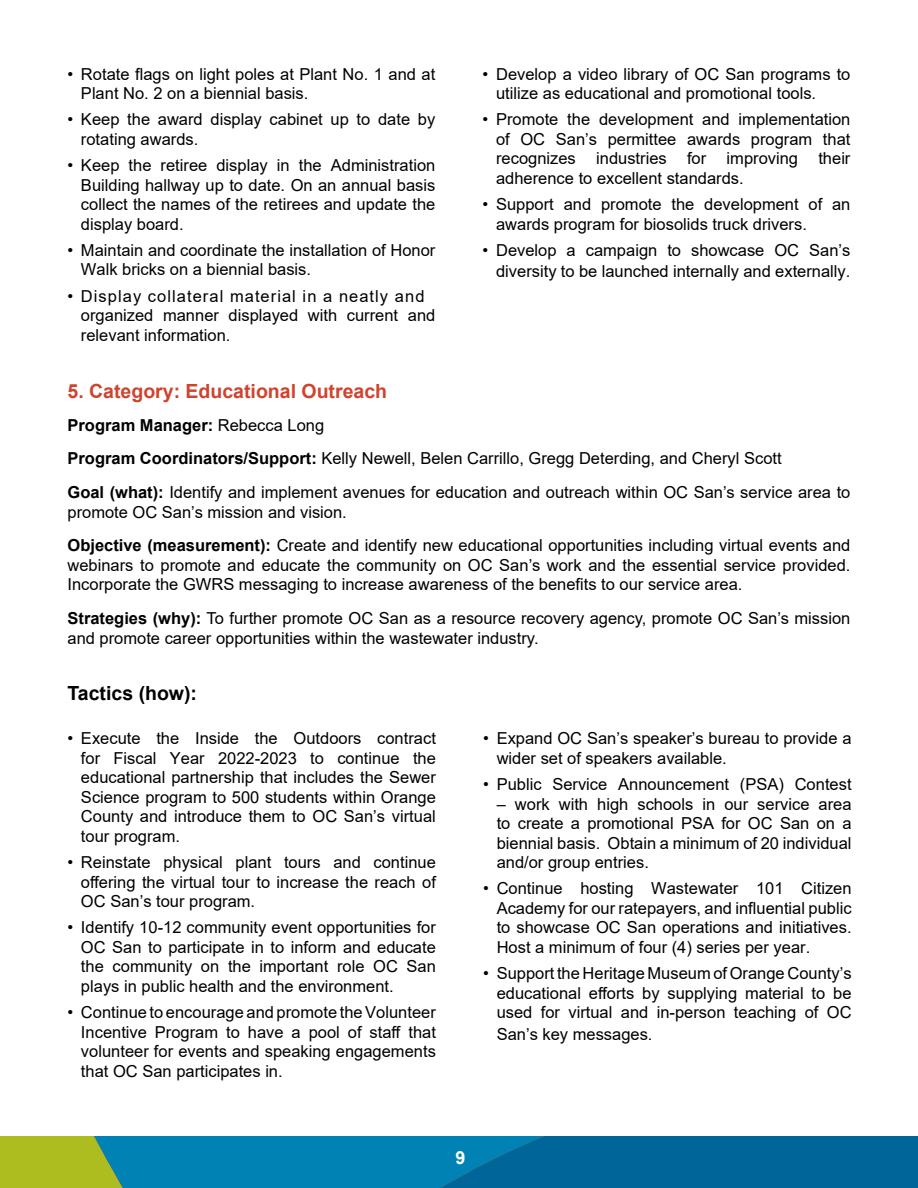
<style>
.page{position:relative;width:918px;height:1188px;background:#fff}
.page>*{position:absolute;margin:0;border:0;box-sizing:border-box;transform-origin:0 0}
.t1{font:700 19.5px "Arial";color:#d0432e}
.t2{font:700 19.5px "Arial";color:#000}
.t3{font:700 18px "Arial";color:#fff}
.t4{font:16.5px/19.5px "Arial";color:#000}
.s1{font-weight:700}
</style>
<div class="page">
<svg style="left:0;top:1136px;width:917px;height:52px;background:#147b95"></svg>
<p class="t4" style="left:81px;top:64px;width:356px;text-indent:-13px">• Rotate flags on light poles at Plant No. 1 and at<br>Plant No. 2 on a biennial basis.</p>
<p class="t4" style="left:81px;top:110px;width:356px;text-indent:-13px">• Keep the award display cabinet up to date by rotating awards.</p>
<p class="t4" style="left:81px;top:155px;width:356px;text-align:justify;text-indent:-13px">• Keep the retiree display in the Administration Building hallway up to date. On an annual basis collect the names of the retirees and update the display board.</p>
<p class="t4" style="left:81px;top:240px;width:356px;text-indent:-13px">• Maintain and coordinate the installation of Honor<br>Walk bricks on a biennial basis.</p>
<p class="t4" style="left:81px;top:286px;width:356px;text-indent:-13px">• Display collateral material in a neatly and organized manner displayed with current and relevant information.</p>
<p class="t4" style="left:496px;top:64px;width:356px;text-indent:-13px">• Develop a video library of OC San programs to utilize as educational and promotional tools.</p>
<p class="t4" style="left:496px;top:110px;width:356px;text-align:justify;text-indent:-13px">• Promote the development and implementation of OC San’s permittee awards program that recognizes industries for improving their adherence to excellent standards.</p>
<p class="t4" style="left:496px;top:194px;width:356px;text-indent:-13px">• Support and promote the development of an awards program for biosolids truck drivers.</p>
<p class="t4" style="left:483px;top:239px;width:369px;line-height:21.6px;text-align:right">• Develop a campaign to showcase OC San’s diversity to be launched internally and externally.</p>
<p class="t1" style="left:68px;top:377px;width:321px">5. Category: Educational Outreach</p>
<p class="t4" style="left:68px;top:409px;width:785px;line-height:33.3px"><span class="s1">Program Manager:</span> Rebecca Long<br><span class="s1">Program Coordinators/Support:</span> Kelly Newell, Belen Carrillo, Gregg Deterding, and Cheryl Scott<br><span class="s1">Goal (what):</span> Identify and implement avenues for education and outreach within OC San’s service area to</p>
<p class="t4" style="left:68px;top:495px;width:784px;line-height:33.3px">promote OC San’s mission and vision.<br><span class="s1">Objective (measurement):</span> Create and identify new educational opportunities including virtual events and</p>
<p class="t4" style="left:68px;top:555px;width:784px">webinars to promote and educate the community on OC San’s work and the essential service provided.<br>Incorporate the GWRS messaging to increase awareness of the benefits to our service area.</p>
<p class="t4" style="left:68px;top:608px;width:784px"><span class="s1">Strategies (why):</span> To further promote OC San as a resource recovery agency, promote OC San’s mission and promote career opportunities within the wastewater industry.</p>
<p class="t2" style="left:68px;top:680px;width:131px">Tactics (how):</p>
<p class="t4" style="left:81px;top:729px;width:356px;text-align:justify;text-indent:-13px">• Execute the Inside the Outdoors contract for Fiscal Year 2022-2023 to continue the educational partnership that includes the Sewer Science program to 500 students within Orange County and introduce them to OC San’s virtual tour program.</p>
<p class="t4" style="left:81px;top:852px;width:356px;text-align:justify;text-indent:-13px">• Reinstate physical plant tours and continue offering the virtual tour to increase the reach of OC San’s tour program.</p>
<p class="t4" style="left:81px;top:918px;width:356px;text-align:justify;text-indent:-13px">• Identify 10-12 community event opportunities for OC San to participate in to inform and educate the community on the important role OC San plays in public health and the environment.</p>
<p class="t4" style="left:81px;top:1002px;width:356px;text-align:justify;text-indent:-13px">• Continue to encourage and promote the Volunteer Incentive Program to have a pool of staff that volunteer for events and speaking engagements that OC San participates in.</p>
<p class="t4" style="left:497px;top:729px;width:356px;text-indent:-13px">• Expand OC San’s speaker’s bureau to provide a wider set of speakers available.</p>
<p class="t4" style="left:483px;top:774px;width:370px">• Public Service Announcement (PSA) Contest</p>
<p class="t4" style="left:497px;top:794px;width:356px;text-align:justify">– work with high schools in our service area to create a promotional PSA for OC San on a biennial basis. Obtain a minimum of 20 individual and/or group entries.</p>
<p class="t4" style="left:497px;top:879px;width:356px;text-align:justify;text-indent:-13px">• Continue hosting Wastewater 101 Citizen Academy for our ratepayers, and influential public to showcase OC San operations and initiatives.<br>Host a minimum of four (4) series per year.</p>
<p class="t4" style="left:497px;top:963px;width:356px;text-align:justify;text-indent:-13px">• Support the Heritage Museum of Orange County’s educational efforts by supplying material to be used for virtual and in-person teaching of OC</p>
<p class="t4" style="left:497px;top:1024px;width:157px">San’s key messages.</p>
<p class="t3" style="left:455px;top:1145px;width:12px">9</p>
</div>
